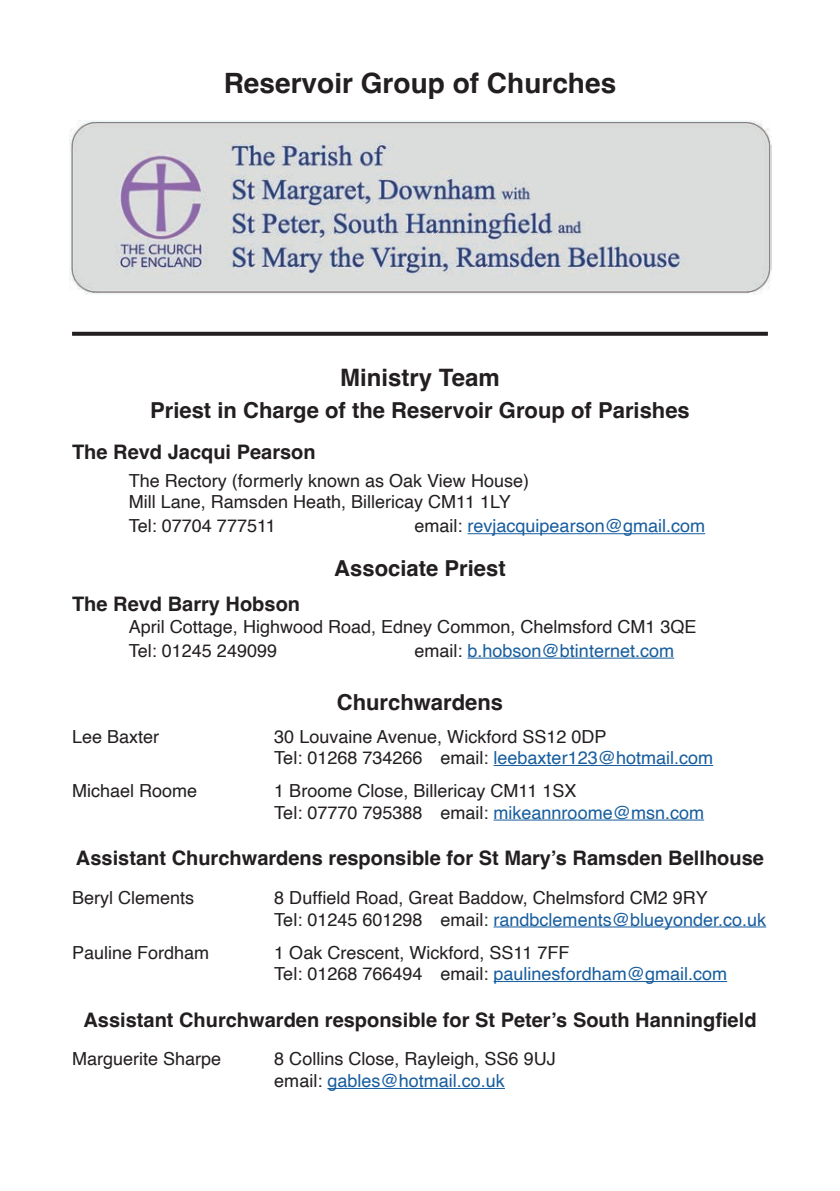
<style>
.page{position:relative;width:840px;height:1191px;background:#fff}
.page>*{position:absolute;margin:0;border:0;box-sizing:border-box;transform-origin:0 0}
.t1{font:700 28px "Helvetica";color:#231f20}
.t2{font:700 24px "Helvetica";color:#231f20}
.t3{font:700 22px "Helvetica";color:#231f20}
.t4{font:700 20px "Helvetica";color:#231f20}
.t5{font:18px/21.6px "Helvetica";color:#231f20}
.t6{font:18px "Helvetica";color:#175d9e}
.s1{color:#231f20}
.s2{color:#175d9e}
</style>
<div class="page">
<hr style="left:467px;top:533px;width:237px;height:1px;background:#175d9e">
<hr style="left:467px;top:657px;width:206px;height:1px;background:#175d9e">
<hr style="left:493px;top:765px;width:219px;height:1px;background:#175d9e">
<hr style="left:493px;top:819px;width:210px;height:1px;background:#175d9e">
<hr style="left:493px;top:926px;width:272px;height:1px;background:#175d9e">
<hr style="left:493px;top:981px;width:233px;height:1px;background:#175d9e">
<hr style="left:327px;top:1088px;width:177px;height:1px;background:#175d9e">
<svg style="left:72px;top:332px;width:695px;height:4px;background:#2f2b2c"></svg>
<img style="left:69px;top:120px;width:701px;height:174px">
<h1 class="t1" style="left:223px;top:66px;width:394px">Reservoir Group of Churches</h1>
<h2 class="t2" style="left:340px;top:363px;width:161px">Ministry Team</h2>
<p class="t3" style="left:150px;top:397px;width:541px">Priest in Charge of the Reservoir Group of Parishes</p>
<p class="t4" style="left:72px;top:440px;width:245px">The Revd Jacqui Pearson</p>
<p class="t5" style="left:129px;top:470px;width:401px">The Rectory (formerly known as Oak View House)<br>Mill Lane, Ramsden Heath, Billericay CM11 1LY</p>
<p class="t5" style="left:129px;top:516px;width:148px">Tel: 07704 777511</p>
<p class="t6" style="left:414px;top:512px;width:292px"><span class="s1">email:</span> revjacquipearson@gmail.com</p>
<p class="t3" style="left:334px;top:554px;width:173px">Associate Priest</p>
<p class="t4" style="left:72px;top:592px;width:229px">The Revd Barry Hobson</p>
<p class="t5" style="left:129px;top:615px;width:569px;line-height:24px">April Cottage, Highwood Road, Edney Common, Chelmsford CM1 3QE<br>Tel: 01245 249099</p>
<p class="t6" style="left:414px;top:636px;width:261px"><span class="s1">email:</span> b.hobson@btinternet.com</p>
<p class="t3" style="left:336px;top:688px;width:168px">Churchwardens</p>
<p class="t5" style="left:72px;top:726px;width:89px">Lee Baxter</p>
<p class="t5" style="left:274px;top:726px;width:440px">30 Louvaine Avenue, Wickford SS12 0DP<br>Tel: 01268 734266 email: <span class="s2">leebaxter123@hotmail.com</span></p>
<p class="t5" style="left:72px;top:780px;width:127px">Michael Roome</p>
<p class="t5" style="left:274px;top:780px;width:431px">1 Broome Close, Billericay CM11 1SX<br>Tel: 07770 795388 email: <span class="s2">mikeannroome@msn.com</span></p>
<p class="t4" style="left:76px;top:846px;width:689px">Assistant Churchwardens responsible for St Mary’s Ramsden Bellhouse</p>
<p class="t5" style="left:72px;top:887px;width:124px">Beryl Clements</p>
<p class="t5" style="left:274px;top:887px;width:493px">8 Duffield Road, Great Baddow, Chelmsford CM2 9RY<br>Tel: 01245 601298 email: <span class="s2">randbclements@blueyonder.co.uk</span></p>
<p class="t5" style="left:72px;top:942px;width:139px">Pauline Fordham</p>
<p class="t5" style="left:274px;top:942px;width:454px">1 Oak Crescent, Wickford, SS11 7FF<br>Tel: 01268 766494 email: <span class="s2">paulinesfordham@gmail.com</span></p>
<p class="t4" style="left:83px;top:1007px;width:674px">Assistant Churchwarden responsible for St Peter’s South Hanningfield</p>
<p class="t5" style="left:72px;top:1049px;width:151px">Marguerite Sharpe</p>
<p class="t5" style="left:274px;top:1049px;width:283px">8 Collins Close, Rayleigh, SS6 9UJ email: <span class="s2">gables@hotmail.co.uk</span></p>
</div>
